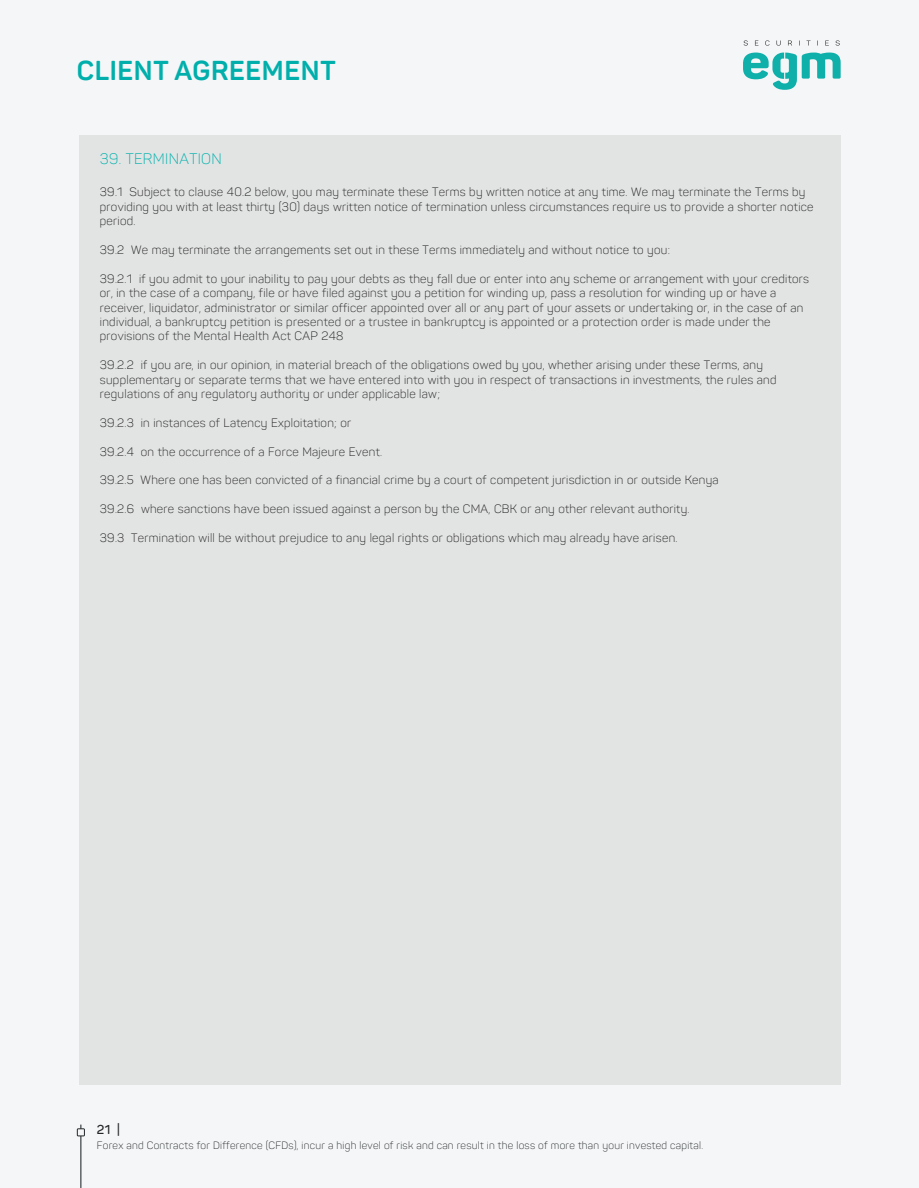
<style>
.page{position:relative;width:919px;height:1188px;background:#fff}
.page>*{position:absolute;margin:0;border:0;box-sizing:border-box;transform-origin:0 0}
.t1{font:700 27px "Panton";letter-spacing:.025em;color:#00afab}
.t2{font:300 15px "Panton";letter-spacing:.025em;color:#00b1ac}
.t3{font:600 12.75px "Panton";color:#242729}
.t4{font:300 12px/14.4px "Panton";letter-spacing:.025em;color:#211e1e}
.t5{font:300 10.5px "Panton";letter-spacing:.025em;color:#242729}
</style>
<div class="page">
<div style="left:0;top:0;width:918px;height:1188px;background:#f4f6f7"></div>
<div style="left:79px;top:136px;width:761px;height:949px;background:#e2e4e4"></div>
<svg style="left:77px;top:1125px;width:8px;height:63px"></svg>
<svg style="left:743px;top:53px;width:97px;height:37px"></svg>
<svg style="left:743px;top:40px;width:4px;height:6px"></svg>
<svg style="left:754px;top:41px;width:4px;height:5px"></svg>
<svg style="left:765px;top:40px;width:4px;height:6px"></svg>
<svg style="left:776px;top:41px;width:4px;height:5px"></svg>
<svg style="left:835px;top:40px;width:4px;height:6px"></svg>
<h1 class="t1" style="left:77px;top:54px;width:260px">CLIENT AGREEMENT</h1>
<p class="t2" style="left:100px;top:150px;width:123px">39. TERMINATION</p>
<p class="t4" style="left:100px;top:185px;width:715px">39.1 Subject to clause 40.2 below, you may terminate these Terms by written notice at any time. We may terminate the Terms by providing you with at least thirty (30) days written notice of termination unless circumstances require us to provide a shorter notice period.</p>
<p class="t4" style="left:100px;top:242px;width:571px">39.2 We may terminate the arrangements set out in these Terms immediately and without notice to you:</p>
<p class="t4" style="left:100px;top:271px;width:710px">39.2.1 if you admit to your inability to pay your debts as they fall due or enter into any scheme or arrangement with your creditors or, in the case of a company, file or have filed against you a petition for winding up, pass a resolution for winding up or have a receiver, liquidator, administrator or similar officer appointed over all or any part of your assets or undertaking or, in the case of an individual, a bankruptcy petition is presented or a trustee in bankruptcy is appointed or a protection order is made under the provisions of the Mental Health Act CAP 248</p>
<p class="t4" style="left:100px;top:358px;width:678px">39.2.2 if you are, in our opinion, in material breach of the obligations owed by you, whether arising under these Terms, any supplementary or separate terms that we have entered into with you in respect of transactions in investments, the rules and regulations of any regulatory authority or under applicable law;</p>
<p class="t4" style="left:100px;top:415px;width:253px">39.2.3 in instances of Latency Exploitation; or</p>
<p class="t4" style="left:100px;top:444px;width:284px">39.2.4 on the occurrence of a Force Majeure Event.</p>
<p class="t4" style="left:100px;top:473px;width:620px">39.2.5 Where one has been convicted of a financial crime by a court of competent jurisdiction in or outside Kenya</p>
<p class="t4" style="left:100px;top:502px;width:591px">39.2.6 where sanctions have been issued against a person by the CMA, CBK or any other relevant authority.</p>
<p class="t4" style="left:100px;top:530px;width:579px">39.3 Termination will be without prejudice to any legal rights or obligations which may already have arisen.</p>
<p class="t3" style="left:97px;top:1122px;width:25px">21 |</p>
<p class="t5" style="left:97px;top:1139px;width:607px">Forex and Contracts for Difference (CFDs), incur a high level of risk and can result in the loss of more than your invested capital.</p>
</div>
